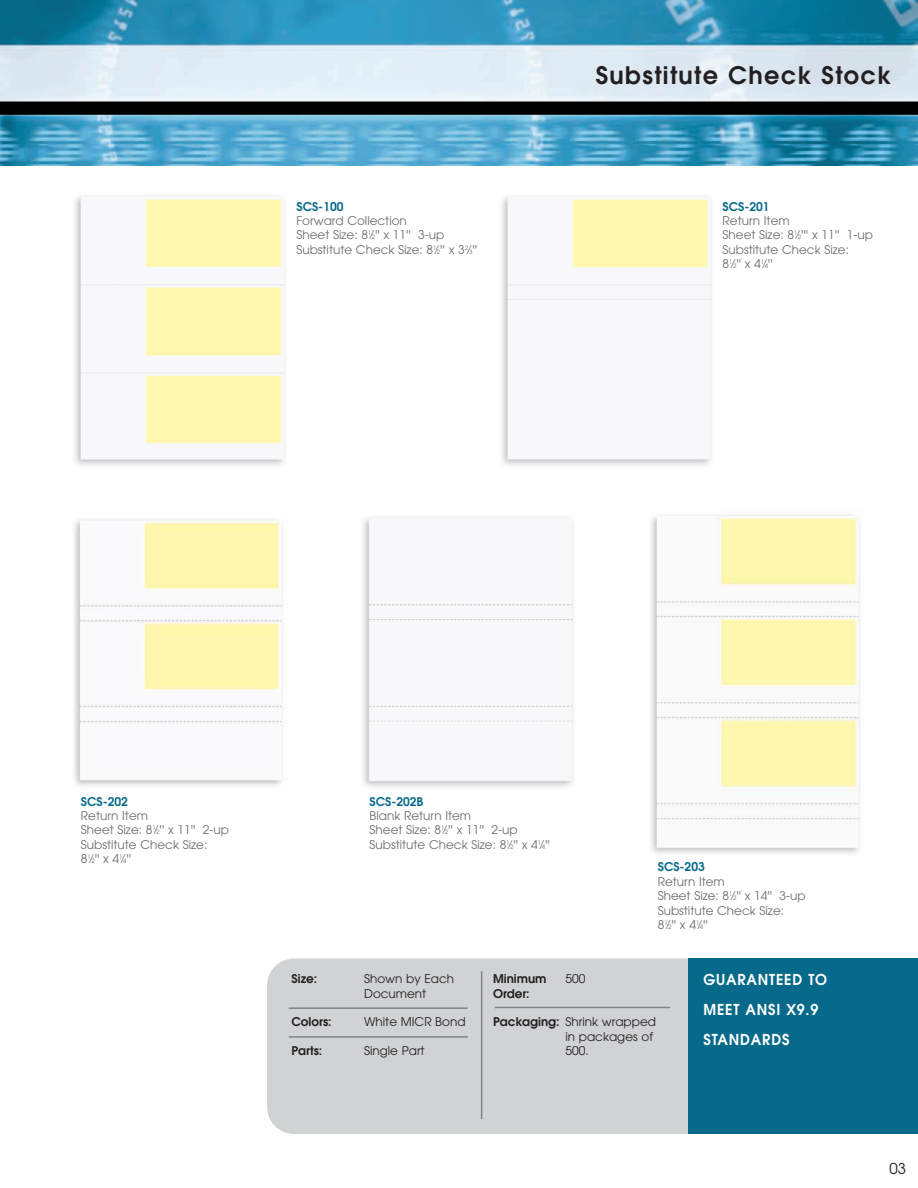
<style>
.page{position:relative;width:918px;height:1188px;background:#fff}
.page>*{position:absolute;margin:0;border:0;box-sizing:border-box;transform-origin:0 0}
.t1{font:600 24px "Avant Garde";letter-spacing:.055em;color:#231f20}
.t2{font:600 15px/30px "Avant Garde";letter-spacing:.055em;color:#fff;scale:.95 1}
.t3{font:15px "Avant Garde";color:#231f20}
.t4{font:12px/14.4px "Avant Garde";color:#6c6d70}
.t5{font:12px/14.4px "Avant Garde";color:#231f20}
.t6{font:600 12px "Avant Garde";color:#076a8a}
.t7{font:600 12px "Avant Garde";color:#231f20}
.s1{font-size:6px}
.s2{font-weight:600}
</style>
<div class="page">
<img style="left:363px;top:517px;width:210px;height:270px">
<img style="left:501px;top:196px;width:211px;height:269px">
<img style="left:0;top:0;width:918px;height:166px">
<div style="left:267px;top:958px;width:421px;height:176px;background:#d1d2d4"></div>
<div style="left:688px;top:958px;width:230px;height:176px;background:#076a8a"></div>
<img style="left:651px;top:514px;width:210px;height:340px">
<hr style="left:481px;top:971px;width:1px;height:148px;background:#808285">
<hr style="left:289px;top:1007px;width:179px;height:2px;background:#808285">
<hr style="left:289px;top:1036px;width:179px;height:2px;background:#808285">
<hr style="left:495px;top:1007px;width:175px;height:1px;background:#808285">
<img style="left:75px;top:196px;width:210px;height:270px">
<img style="left:74px;top:519px;width:209px;height:267px">
<p class="t6" style="left:296px;top:202px;width:49px">SCS-100</p>
<p class="t4" style="left:296px;top:215px;width:182px">Forward Collection<br>Sheet Size: 8<sup>1</sup>⁄<span class="s1">2</span>'' x 11'' 3-up<br>Substitute Check Size: 8<sup>1</sup>⁄<span class="s1">2</span>'' x 3<sup>2</sup>⁄<span class="s1">3</span>''</p>
<h1 class="t1" style="left:596px;top:66px;width:297px">Substitute Check Stock</h1>
<p class="t6" style="left:723px;top:202px;width:49px">SCS-201</p>
<p class="t4" style="left:723px;top:215px;width:152px">Return Item<br>Sheet Size: 8<sup>1</sup>⁄<span class="s1">2</span>''' x 11'' 1-up<br>Substitute Check Size:<br>8<sup>1</sup>⁄<span class="s1">2</span>'' x 4<sup>1</sup>⁄<span class="s1">4</span>''</p>
<p class="t6" style="left:81px;top:797px;width:49px">SCS-202</p>
<p class="t4" style="left:81px;top:810px;width:149px">Return Item<br>Sheet Size: 8<sup>1</sup>⁄<span class="s1">2</span>'' x 11'' 2-up<br>Substitute Check Size:<br>8<sup>1</sup>⁄<span class="s1">2</span>'' x 4<sup>1</sup>⁄<span class="s1">4</span>''</p>
<p class="t6" style="left:370px;top:797px;width:55px">SCS-202B</p>
<p class="t4" style="left:370px;top:809px;width:182px">Blank Return Item<br>Sheet Size: 8<sup>1</sup>⁄<span class="s1">2</span>'' x 11'' 2-up<br>Substitute Check Size: 8<sup>1</sup>⁄<span class="s1">2</span>'' x 4<sup>1</sup>⁄<span class="s1">4</span>''</p>
<p class="t6" style="left:658px;top:863px;width:49px">SCS-203</p>
<p class="t4" style="left:658px;top:875px;width:149px">Return Item<br>Sheet Size: 8<sup>1</sup>⁄<span class="s1">2</span>'' x 14'' 3-up<br>Substitute Check Size:<br>8<sup>1</sup>⁄<span class="s1">2</span>'' x 4<sup>1</sup>⁄<span class="s1">4</span>''</p>
<p class="t7" style="left:292px;top:974px;width:27px">Size:</p>
<p class="t5" style="left:364px;top:973px;width:92px">Shown by Each<br>Document</p>
<p class="t7" style="left:292px;top:1018px;width:42px">Colors:</p>
<p class="t5" style="left:364px;top:1016px;width:103px">White MICR Bond</p>
<p class="t7" style="left:292px;top:1046px;width:32px">Parts:</p>
<p class="t5" style="left:364px;top:1045px;width:62px">Single Part</p>
<p class="t7" style="left:493px;top:974px;width:55px">Minimum</p>
<p class="t5" style="left:566px;top:973px;width:21px">500</p>
<p class="t7" style="left:493px;top:989px;width:38px">Order:</p>
<p class="t5" style="left:566px;top:1016px;width:92px;text-indent:-73px"><span class="s2">Packaging:</span> Shrink wrapped in packages of<br>500.</p>
<p class="t2" style="left:704px;top:965px;width:132px">GUARANTEED TO<br>MEET ANSI X9.9<br>STANDARDS</p>
<p class="t3" style="left:890px;top:1163px;width:18px">03</p>
</div>
